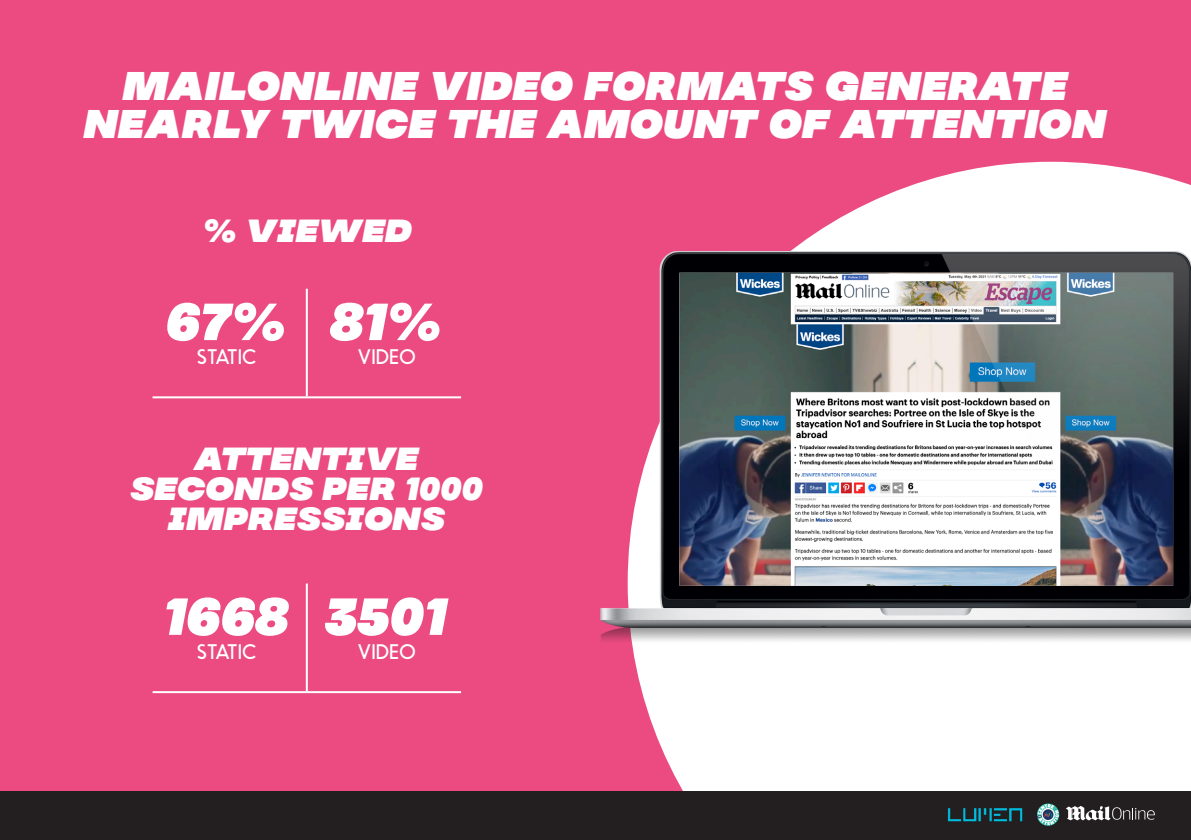
<style>
.page{position:relative;width:1191px;height:840px;background:#fff}
.page>*{position:absolute;margin:0;border:0;box-sizing:border-box;transform-origin:0 0}
.t1{font:italic 52px "MADE Soulmaze";color:#fff}
.t2{font:italic 40px/38px "MADE Soulmaze";color:#fff;text-align:center}
.t3{font:italic 32px/30px "MADE Soulmaze";color:#fff;text-align:center}
.t4{font:20px "Odudo Soft";color:#fff}
</style>
<div class="page">
<div style="left:0;top:0;width:1191px;height:839px;background:#eb4b81"></div>
<hr style="left:306px;top:583px;width:2px;height:107px;background:#fff">
<svg style="left:633px;top:162px;width:558px;height:629px;fill:#fff"></svg>
<img style="left:600px;top:251px;width:591px;height:399px">
<hr style="left:153px;top:690px;width:308px;height:2px;background:#fff">
<hr style="left:306px;top:288px;width:2px;height:108px;background:#fff">
<hr style="left:153px;top:396px;width:308px;height:2px;background:#fff">
<div style="left:0;top:791px;width:1191px;height:48px;background:#231f20"></div>
<svg style="left:1066px;top:806px;width:88px;height:13px"></svg>
<svg style="left:1037px;top:803px;width:22px;height:22px"></svg>
<img style="left:947px;top:808px;width:76px;height:14px">
<p class="t2" style="left:84px;top:67px;width:1024px">MAILONLINE VIDEO FORMATS GENERATE<br>NEARLY TWICE THE AMOUNT OF ATTENTION</p>
<p class="t3" style="left:203px;top:215px;width:211px">% VIEWED</p>
<p class="t1" style="left:167px;top:286px;width:122px">67%</p>
<p class="t4" style="left:197px;top:344px;width:61px">STATIC</p>
<p class="t1" style="left:331px;top:286px;width:113px">81%</p>
<p class="t4" style="left:357px;top:344px;width:60px">VIDEO</p>
<p class="t3" style="left:130px;top:443px;width:354px">ATTENTIVE<br>SECONDS PER 1000<br>IMPRESSIONS</p>
<p class="t1" style="left:164px;top:581px;width:127px">1668</p>
<p class="t4" style="left:197px;top:638px;width:61px">STATIC</p>
<p class="t1" style="left:326px;top:581px;width:123px">3501</p>
<p class="t4" style="left:357px;top:638px;width:60px">VIDEO</p>
</div>
